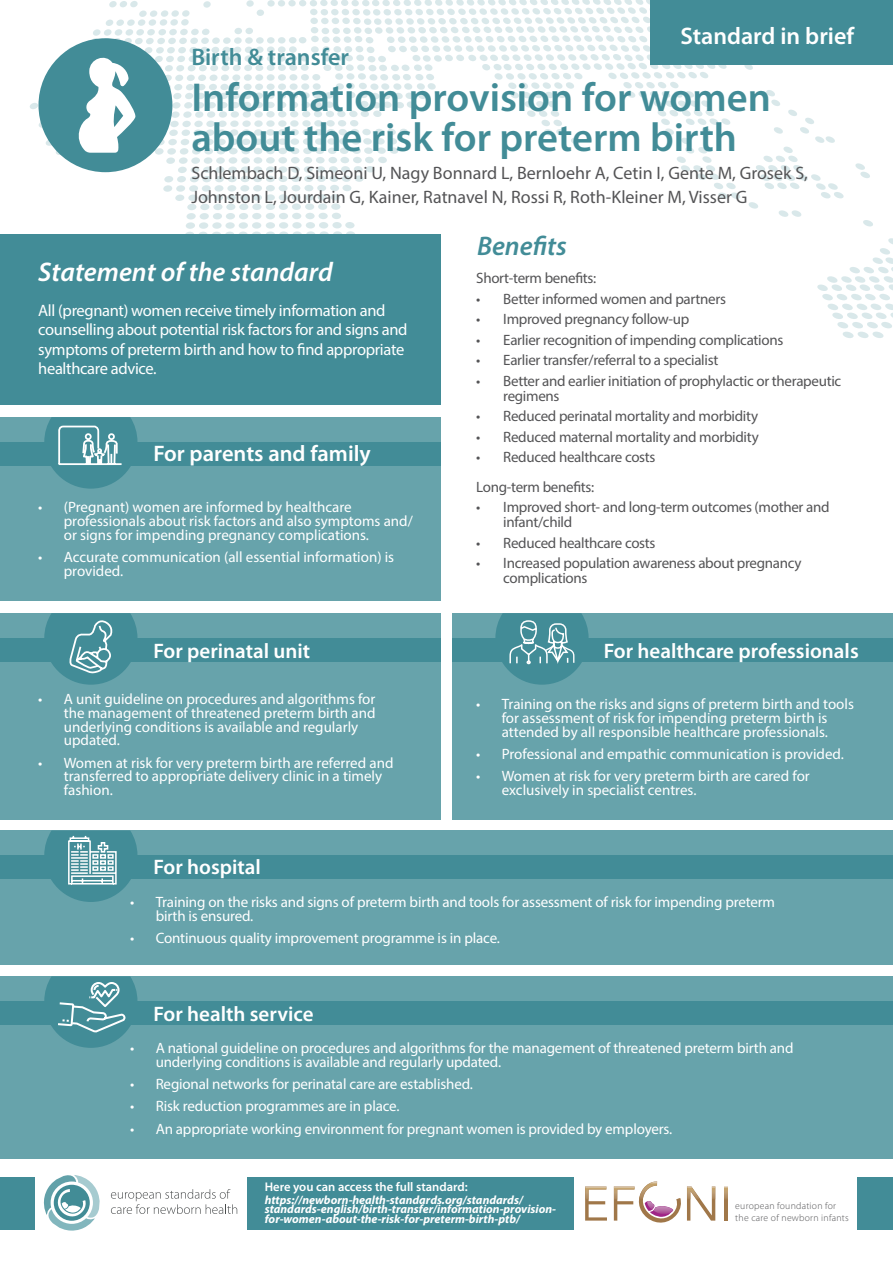
<style>
.page{position:relative;width:893px;height:1263px;background:#fff}
.page>*{position:absolute;margin:0;border:0;box-sizing:border-box;transform-origin:0 0}
.t1{font:600 40.5px/39.6px "Myriad Pro";color:#428c97}
.t2{font:italic 600 27px "Myriad Pro";color:#fff}
.t3{font:italic 600 27px "Myriad Pro";color:#428c97}
.t4{font:600 24px "Myriad Pro";color:#fff}
.t5{font:600 24px "Myriad Pro";color:#428c97}
.t6{font:600 22.5px "Myriad Pro";color:#fff}
.t7{font:600 21px "Myriad Pro";color:#fff}
.t8{font:18px/24px "Myriad Pro";color:#545456}
.t9{font:16.5px/19.5px "Myriad Pro";letter-spacing:-.02em;color:#fff}
.t10{font:15px/13.8px "Myriad Pro";color:#fff}
.t11{font:15px/15px "Myriad Pro";letter-spacing:-.02em;color:#545456}
.t12{font:600 12.6px "Myriad Pro";color:#fff}
.t13{font:italic 700 12px/9.8px "Myriad Pro";color:#fff}
.t14{font:300 9.75px/11.9px "Myriad Pro";letter-spacing:.025em;color:#545456}
</style>
<div class="page">
<svg style="left:0;top:0;width:893px;height:431px"></svg>
<div style="left:0;top:1177px;width:893px;height:53px;background:#428c97"></div>
<div style="left:36px;top:1159px;width:211px;height:86px;background:#fff"></div>
<div style="left:574px;top:1159px;width:283px;height:75px;background:#fff"></div>
<svg style="left:111px;top:1189px;width:126px;height:25px"></svg>
<svg style="left:44px;top:1175px;width:56px;height:55px"></svg>
<svg style="left:585px;top:1186px;width:22px;height:34px"></svg>
<img style="left:585px;top:1186px;width:21px;height:13px">
<svg style="left:614px;top:1181px;width:101px;height:42px"></svg>
<hr style="left:725px;top:1186px;width:3px;height:34px;background:#a07749">
<img style="left:687px;top:1186px;width:28px;height:13px">
<svg style="left:725px;top:1186px;width:3px;height:13px"></svg>
<div style="left:651px;top:0;width:242px;height:65px;background:#428c97"></div>
<div style="left:453px;top:613px;width:440px;height:206px;background:#67a3ab"></div>
<div style="left:0;top:417px;width:440px;height:184px;background:#67a3ab"></div>
<div style="left:0;top:442px;width:440px;height:24px;background:#428c97"></div>
<div style="left:453px;top:638px;width:440px;height:24px;background:#428c97"></div>
<div style="left:0;top:613px;width:440px;height:206px;background:#67a3ab"></div>
<div style="left:0;top:235px;width:440px;height:170px;background:#428c97"></div>
<div style="left:39px;top:38px;width:133px;height:134px;background:#428c97;border-radius:50%"></div>
<svg style="left:78px;top:57px;width:58px;height:96px"></svg>
<svg style="left:44px;top:417px;width:93px;height:72px"></svg>
<svg style="left:495px;top:613px;width:94px;height:72px"></svg>
<div style="left:0;top:976px;width:893px;height:183px;background:#67a3ab"></div>
<div style="left:0;top:830px;width:893px;height:135px;background:#67a3ab"></div>
<div style="left:0;top:638px;width:440px;height:24px;background:#428c97"></div>
<div style="left:0;top:1001px;width:893px;height:24px;background:#428c97"></div>
<div style="left:0;top:855px;width:893px;height:24px;background:#428c97"></div>
<svg style="left:44px;top:976px;width:93px;height:72px"></svg>
<svg style="left:44px;top:613px;width:93px;height:72px"></svg>
<svg style="left:44px;top:830px;width:93px;height:72px"></svg>
<p class="t5" style="left:191px;top:41px;width:159px">Birth &amp; transfer</p>
<h3 class="t4" style="left:680px;top:20px;width:175px">Standard in brief</h3>
<p class="t1" style="left:191px;top:77px;width:581px">Information provision for women about the risk for preterm birth</p>
<p class="t8" style="left:191px;top:161px;width:618px">Schlembach D, Simeoni U, Nagy Bonnard L, Bernloehr A, Cetin I, Gente M, Grosek S,<br>Johnston L, Jourdain G, Kainer, Ratnavel N, Rossi R, Roth-Kleiner M, Visser G</p>
<p class="t2" style="left:38px;top:255px;width:296px">Statement of the standard</p>
<p class="t9" style="left:38px;top:300px;width:371px">All (pregnant) women receive timely information and counselling about potential risk factors for and signs and symptoms of preterm birth and how to find appropriate healthcare advice.</p>
<p class="t6" style="left:153px;top:439px;width:219px">For parents and family</p>
<p class="t10" style="left:64px;top:500px;width:351px;text-indent:-26px">• (Pregnant) women are informed by healthcare professionals about risk factors and also symptoms and/ or signs for impending pregnancy complications.</p>
<p class="t10" style="left:64px;top:550px;width:332px;text-indent:-26px">• Accurate communication (all essential information) is provided.</p>
<p class="t7" style="left:153px;top:638px;width:158px">For perinatal unit</p>
<p class="t10" style="left:64px;top:692px;width:313px;text-indent:-26px">• A unit guideline on procedures and algorithms for the management of threatened preterm birth and underlying conditions is available and regularly updated.</p>
<p class="t10" style="left:64px;top:755px;width:331px;text-indent:-26px">• Women at risk for very preterm birth are referred and transferred to appropriate delivery clinic in a timely fashion.</p>
<p class="t7" style="left:153px;top:853px;width:109px">For hospital</p>
<p class="t3" style="left:477px;top:229px;width:91px">Benefits</p>
<p class="t11" style="left:476px;top:270px;width:122px">Short-term benefits:</p>
<p class="t11" style="left:476px;top:291px;width:251px">• Better informed women and partners</p>
<p class="t11" style="left:476px;top:311px;width:215px">• Improved pregnancy follow-up</p>
<p class="t11" style="left:476px;top:332px;width:309px">• Earlier recognition of impending complications</p>
<p class="t11" style="left:476px;top:352px;width:244px">• Earlier transfer/referral to a specialist</p>
<p class="t11" style="left:503px;top:373px;width:340px;text-indent:-27px">• Better and earlier initiation of prophylactic or therapeutic regimens</p>
<p class="t11" style="left:476px;top:408px;width:283px">• Reduced perinatal mortality and morbidity</p>
<p class="t11" style="left:476px;top:429px;width:284px">• Reduced maternal mortality and morbidity</p>
<p class="t11" style="left:476px;top:449px;width:181px">• Reduced healthcare costs</p>
<p class="t11" style="left:476px;top:479px;width:120px">Long-term benefits:</p>
<p class="t11" style="left:503px;top:499px;width:328px;text-indent:-27px">• Improved short- and long-term outcomes (mother and infant/child</p>
<p class="t11" style="left:476px;top:535px;width:181px">• Reduced healthcare costs</p>
<p class="t11" style="left:503px;top:555px;width:300px;text-indent:-27px">• Increased population awareness about pregnancy complications</p>
<p class="t7" style="left:604px;top:638px;width:256px">For healthcare professionals</p>
<p class="t10" style="left:476px;top:697px;width:379px;text-align:center">• Training on the risks and signs of preterm birth and tools for assessment of risk for impending preterm birth is attended by all responsible healthcare professionals.</p>
<p class="t10" style="left:476px;top:747px;width:369px">• Professional and empathic communication is provided.</p>
<p class="t10" style="left:502px;top:769px;width:310px;text-indent:-26px">• Women at risk for very preterm birth are cared for exclusively in specialist centres.</p>
<p class="t10" style="left:156px;top:895px;width:621px;text-indent:-26px">• Training on the risks and signs of preterm birth and tools for assessment of risk for impending preterm birth is ensured.</p>
<p class="t10" style="left:130px;top:931px;width:371px">• Continuous quality improvement programme is in place.</p>
<p class="t7" style="left:153px;top:1001px;width:162px">For health service</p>
<p class="t10" style="left:156px;top:1041px;width:639px;text-indent:-26px">• A national guideline on procedures and algorithms for the management of threatened preterm birth and underlying conditions is available and regularly updated.</p>
<p class="t10" style="left:130px;top:1077px;width:344px">• Regional networks for perinatal care are established.</p>
<p class="t10" style="left:130px;top:1099px;width:271px">• Risk reduction programmes are in place.</p>
<p class="t10" style="left:130px;top:1121px;width:544px">• An appropriate working environment for pregnant women is provided by employers.</p>
<p class="t12" style="left:265px;top:1179px;width:205px">Here you can access the full standard:</p>
<p class="t13" style="left:265px;top:1194px;width:293px">https://newborn-health-standards.org/standards/ standards-english/birth-transfer/information-provision&shy;for-women-about-the-risk-for-preterm-birth-ptb/</p>
<p class="t14" style="left:735px;top:1199px;width:115px">european foundation for the care of newborn infants</p>
</div>
